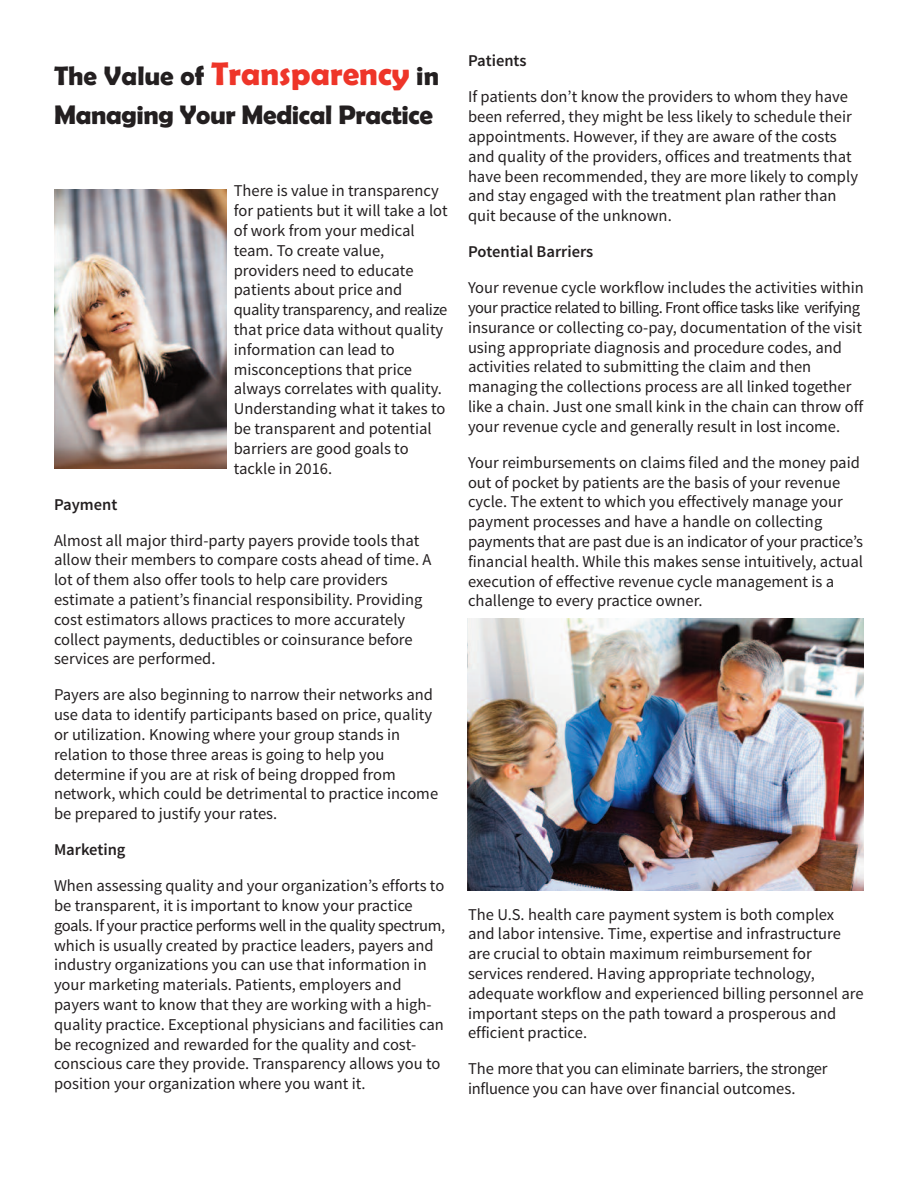
<style>
.page{position:relative;width:918px;height:1188px;background:#fff}
.page>*{position:absolute;margin:0;border:0;box-sizing:border-box;transform-origin:0 0}
.t1{font:700 27px/39.2px "Berlin Sans FB Demi";letter-spacing:-.015em;color:#231f20}
.t2{font:16.5px/19.8px "Source Sans Pro";color:#231f20}
.t3{font:600 16.5px "Source Sans Pro";color:#231f20}
.s1{font-size:33px;color:#ee3529}
</style>
<div class="page">
<img style="left:468px;top:618px;width:396px;height:273px">
<img style="left:54px;top:190px;width:172px;height:278px">
<h1 class="t1" style="left:54px;top:56px;width:387px">The Value of <span class="s1">Transparency</span> in<br>Managing Your Medical Practice</h1>
<p class="t2" style="left:234px;top:182px;width:215px">There is value in transparency for patients but it will take a lot of work from your medical team. To create value, providers need to educate patients about price and quality transparency, and realize that price data without quality information can lead to misconceptions that price always correlates with quality.<br>Understanding what it takes to be transparent and potential barriers are good goals to tackle in 2016.</p>
<p class="t3" style="left:54px;top:498px;width:65px">Payment</p>
<p class="t2" style="left:54px;top:531px;width:379px">Almost all major third-party payers provide tools that allow their members to compare costs ahead of time. A lot of them also offer tools to help care providers estimate a patient’s financial responsibility. Providing cost estimators allows practices to more accurately collect payments, deductibles or coinsurance before services are performed.</p>
<p class="t2" style="left:54px;top:686px;width:386px">Payers are also beginning to narrow their networks and use data to identify participants based on price, quality or utilization. Knowing where your group stands in relation to those three areas is going to help you determine if you are at risk of being dropped from network, which could be detrimental to practice income be prepared to justify your rates.</p>
<p class="t3" style="left:54px;top:844px;width:73px">Marketing</p>
<p class="t2" style="left:54px;top:877px;width:393px">When assessing quality and your organization’s efforts to be transparent, it is important to know your practice goals. If your practice performs well in the quality spectrum, which is usually created by practice leaders, payers and industry organizations you can use that information in your marketing materials. Patients, employers and payers want to know that they are working with a high&shy;quality practice. Exceptional physicians and facilities can be recognized and rewarded for the quality and cost&shy;conscious care they provide. Transparency allows you to position your organization where you want it.</p>
<p class="t3" style="left:468px;top:55px;width:60px">Patients</p>
<p class="t2" style="left:468px;top:88px;width:392px">If patients don’t know the providers to whom they have been referred, they might be less likely to schedule their appointments. However, if they are aware of the costs and quality of the providers, offices and treatments that have been recommended, they are more likely to comply and stay engaged with the treatment plan rather than quit because of the unknown.</p>
<p class="t3" style="left:468px;top:246px;width:127px">Potential Barriers</p>
<p class="t2" style="left:468px;top:279px;width:397px">Your revenue cycle workflow includes the activities within your practice related to billing. Front office tasks like verifying insurance or collecting co-pay, documentation of the visit using appropriate diagnosis and procedure codes, and activities related to submitting the claim and then managing the collections process are all linked together like a chain. Just one small kink in the chain can throw off your revenue cycle and generally result in lost income.</p>
<p class="t2" style="left:468px;top:454px;width:397px">Your reimbursements on claims filed and the money paid out of pocket by patients are the basis of your revenue cycle. The extent to which you effectively manage your payment processes and have a handle on collecting payments that are past due is an indicator of your practice’s financial health. While this makes sense intuitively, actual execution of effective revenue cycle management is a challenge to every practice owner.</p>
<p class="t2" style="left:468px;top:905px;width:397px">The U.S. health care payment system is both complex and labor intensive. Time, expertise and infrastructure are crucial to obtain maximum reimbursement for services rendered. Having appropriate technology, adequate workflow and experienced billing personnel are important steps on the path toward a prosperous and efficient practice.</p>
<p class="t2" style="left:468px;top:1060px;width:361px">The more that you can eliminate barriers, the stronger influence you can have over financial outcomes.</p>
</div>
